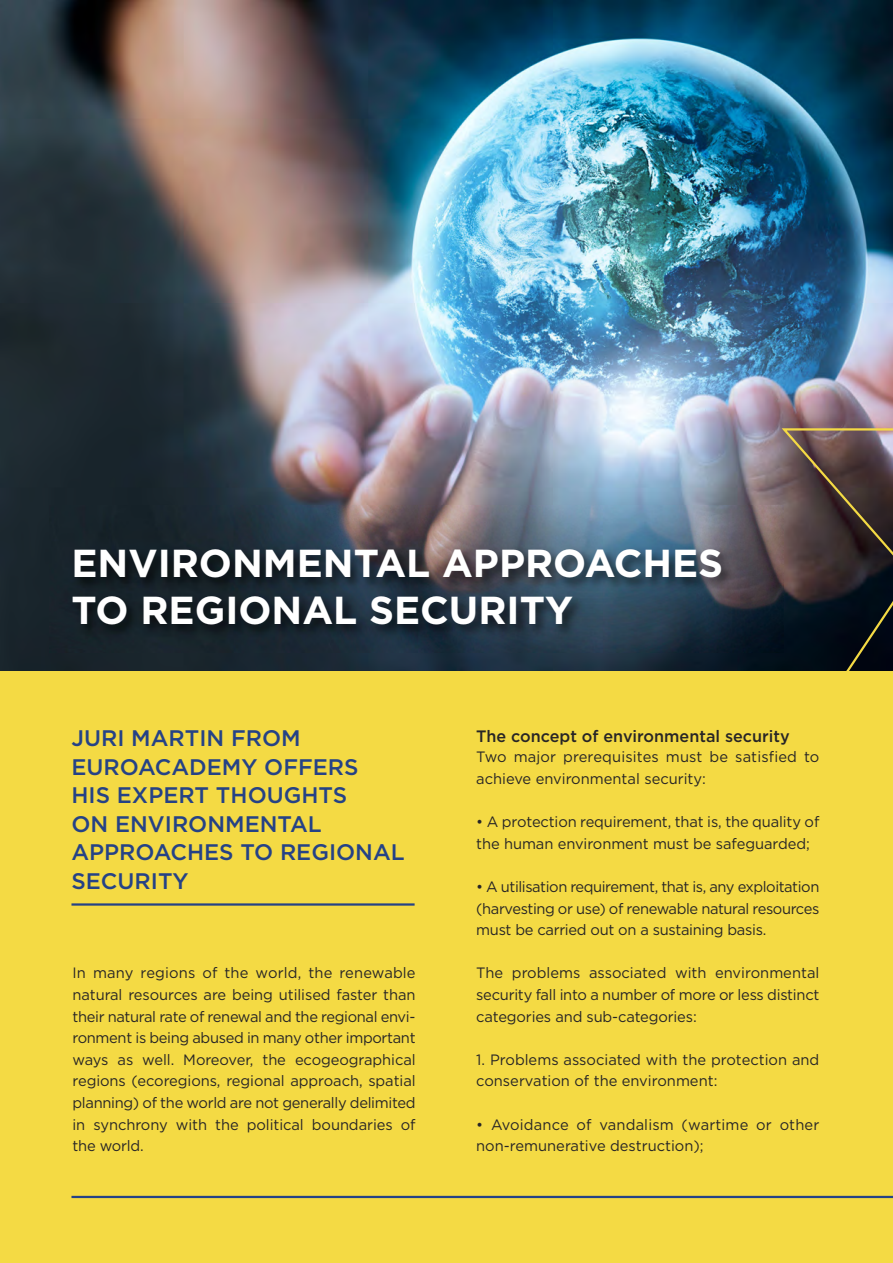
<style>
.page{position:relative;width:893px;height:1263px;background:#f4da44}
.page>*{position:absolute;margin:0;border:0;box-sizing:border-box;transform-origin:0 0}
.t1{font:700 39px/46.8px "Gotham";color:#fff}
.t2{font:500 22.5px/28.5px "Gotham";color:#254286}
.t3{font:500 16.5px "Gotham";color:#272526}
.t4{font:15px/21.6px "Gotham";letter-spacing:-.005em;color:#272526}
</style>
<div class="page">
<img style="left:0;top:0;width:893px;height:671px">
<img style="left:723px;top:241px;width:170px;height:430px">
<img style="left:50px;top:506px;width:733px;height:147px">
<hr style="left:71px;top:903px;width:344px;height:3px;background:#254286">
<hr style="left:71px;top:1196px;width:822px;height:2px;background:#254286">
<h1 class="t1" style="left:71px;top:543px;width:653px">ENVIRONMENTAL APPROACHES<br>TO REGIONAL SECURITY</h1>
<h2 class="t2" style="left:71px;top:726px;width:335px">JURI MARTIN FROM<br>EUROACADEMY OFFERS<br>HIS EXPERT THOUGHTS<br>ON ENVIRONMENTAL<br>APPROACHES TO REGIONAL<br>SECURITY</h2>
<p class="t3" style="left:476px;top:730px;width:315px">The concept of environmental security</p>
<p class="t4" style="left:476px;top:747px;width:345px">Two major prerequisites must be satisfied to achieve environmental security:</p>
<p class="t4" style="left:476px;top:812px;width:345px">• A protection requirement, that is, the quality of the human environment must be safeguarded;</p>
<p class="t4" style="left:476px;top:877px;width:345px;text-align:justify">• A utilisation requirement, that is, any exploitation (harvesting or use) of renewable natural resources must be carried out on a sustaining basis.</p>
<p class="t4" style="left:476px;top:963px;width:345px;text-align:justify">The problems associated with environmental security fall into a number of more or less distinct categories and sub-categories:</p>
<p class="t4" style="left:476px;top:1050px;width:345px">1. Problems associated with the protection and conservation of the environment:</p>
<p class="t4" style="left:476px;top:1115px;width:345px">• Avoidance of vandalism (wartime or other non-remunerative destruction);</p>
<p class="t4" style="left:73px;top:963px;width:345px;text-align:justify">In many regions of the world, the renewable natural resources are being utilised faster than their natural rate of renewal and the regional envi&shy;ronment is being abused in many other important ways as well. Moreover, the ecogeographical regions (ecoregions, regional approach, spatial planning) of the world are not generally delimited in synchrony with the political boundaries of the world.</p>
</div>
